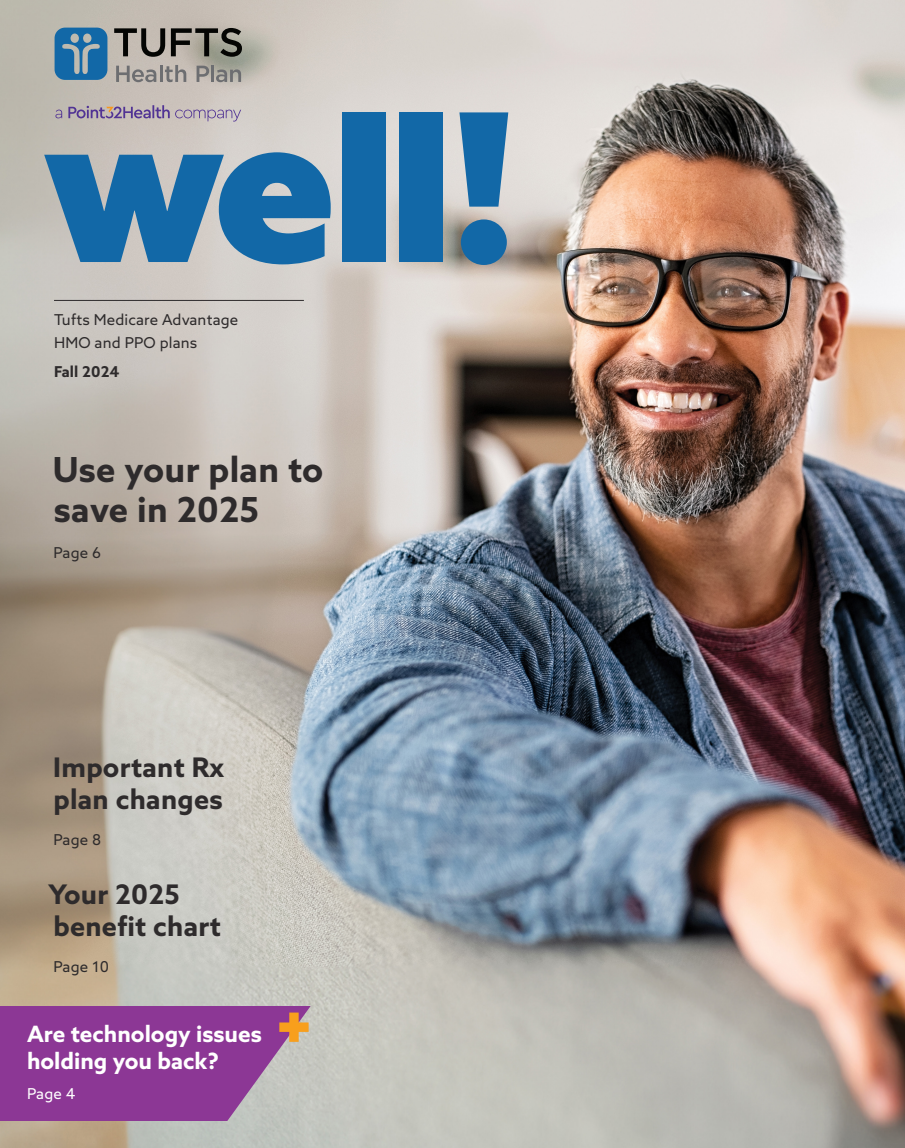
<style>
.page{position:relative;width:905px;height:1148px;background:#fff}
.page>*{position:absolute;margin:0;border:0;box-sizing:border-box;transform-origin:0 0}
.Cover_Callout{font:700 34.5px/40.5px "Point 32 Health Sans";letter-spacing:.01em;color:#2e2b2c}
.Cover_Callout-2{font:700 27px/31.5px "Point 32 Health Sans";letter-spacing:.01em;color:#2e2b2c}
.t1{font:700 22.5px/27px "Point 32 Health Sans";color:#fff}
.Body{font:15px/22.5px "Point 32 Health Sans";letter-spacing:.01em;color:#2e2b2c}
.Body-2{font:700 15px "Point 32 Health Sans";color:#2e2b2c}
.Body-3{font:15px "Point 32 Health Sans";color:#fff}
</style>
<div class="page">
<img style="left:0;top:0;width:904px;height:1148px">
<hr style="left:54px;top:300px;width:250px;height:1px;background:#2e2b2c">
<svg style="left:0;top:1006px;width:310px;height:114px;background:#944998"></svg>
<svg style="left:114px;top:28px;width:51px;height:29px"></svg>
<svg style="left:171px;top:28px;width:71px;height:29px;background:#6e6c63"></svg>
<svg style="left:116px;top:65px;width:70px;height:17px"></svg>
<svg style="left:196px;top:66px;width:13px;height:16px"></svg>
<hr style="left:211px;top:65px;width:3px;height:17px;background:#6d6e71">
<svg style="left:216px;top:69px;width:25px;height:13px"></svg>
<svg style="left:55px;top:28px;width:52px;height:52px;background:#3779a8"></svg>
<svg style="left:55px;top:105px;width:186px;height:17px;background:#b1a4b2"></svg>
<svg style="left:44px;top:152px;width:287px;height:112px;background:#4d86b0"></svg>
<div style="left:342px;top:112px;width:44px;height:150px;background:#1268a7"></div>
<div style="left:400px;top:112px;width:43px;height:150px;background:#1268a7"></div>
<div style="left:461px;top:219px;width:46px;height:46px;background:#1268a7;border-radius:50%"></div>
<svg style="left:459px;top:112px;width:49px;height:95px;background:#3d80b1"></svg>
<p class="Body" style="left:54px;top:308px;width:186px">Tufts Medicare Advantage<br>HMO and PPO plans</p>
<p class="Body-2" style="left:54px;top:362px;width:67px">Fall 2024</p>
<p class="Cover_Callout" style="left:53px;top:449px;width:272px">Use your plan to save in 2025</p>
<p class="Body" style="left:53px;top:541px;width:49px">Page 6</p>
<p class="Cover_Callout-2" style="left:53px;top:751px;width:172px">Important Rx plan changes</p>
<p class="Body" style="left:53px;top:828px;width:49px">Page 8</p>
<p class="Cover_Callout-2" style="left:49px;top:878px;width:174px">Your 2025 benefit chart</p>
<p class="Body" style="left:53px;top:955px;width:57px">Page 10</p>
<h2 class="t1" style="left:27px;top:1020px;width:236px">Are technology issues holding you back?</h2>
<p class="Body-3" style="left:27px;top:1083px;width:50px">Page 4</p>
</div>
